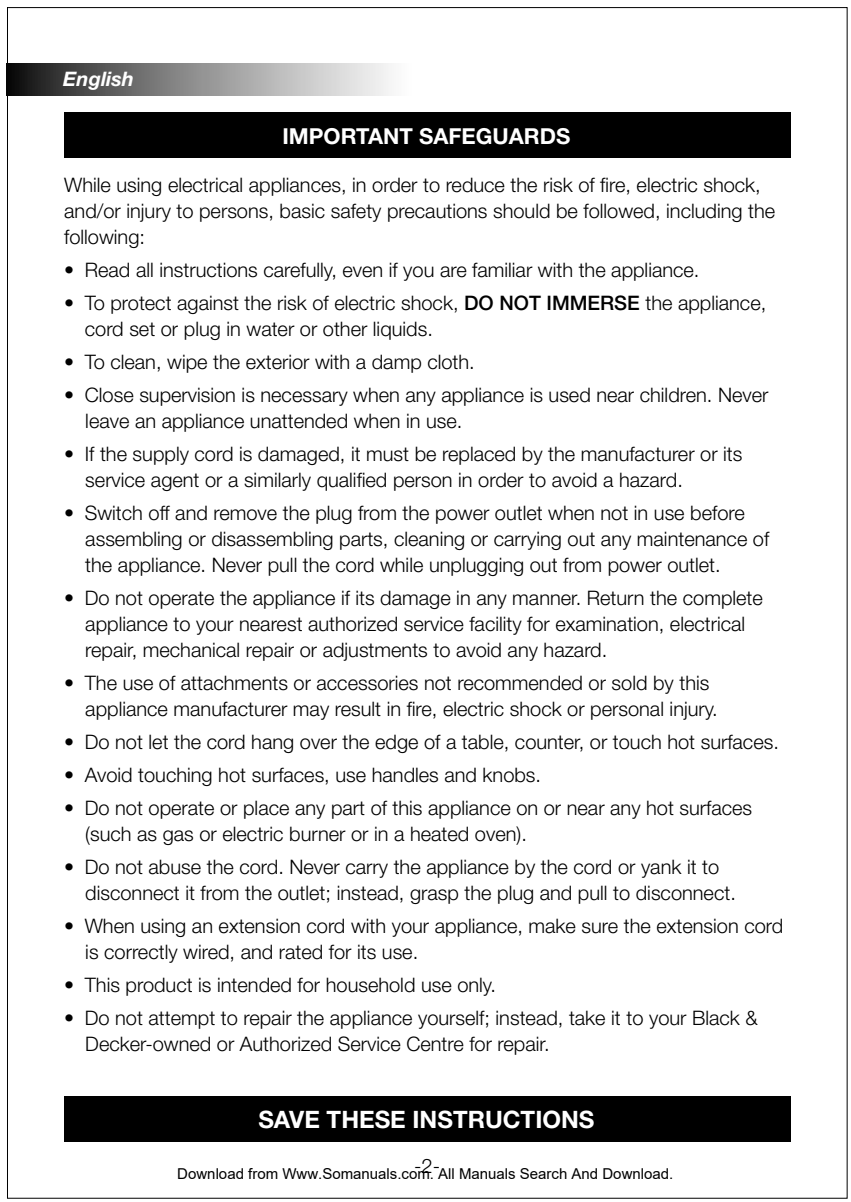
<style>
.page{position:relative;width:851px;height:1202px;background:#fff}
.page>*{position:absolute;margin:0;border:0;box-sizing:border-box;transform-origin:0 0}
.t1{font:700 24px "Helvetica Neue";color:#fff}
.t2{font:700 22px "Helvetica Neue";color:#fff}
.t3{font:300 20px/26px "Helvetica Neue";color:#000}
.t4{font:italic 700 20px "Helvetica Neue";color:#fff}
.t5{font:15px "Arial";color:#000}
.s1{font-weight:500}
</style>
<div class="page">
<div style="left:64px;top:112px;width:726px;height:46px;background:#000"></div>
<div style="left:64px;top:1096px;width:726px;height:45px;background:#000"></div>
<svg style="left:6px;top:64px;width:383px;height:32px;background:#8a8a8a"></svg>
<p class="t4" style="left:63px;top:72px;width:72px">English</p>
<p class="t2" style="left:282px;top:128px;width:289px">IMPORTANT SAFEGUARDS</p>
<p class="t3" style="left:64px;top:173px;width:712px">While using electrical appliances, in order to reduce the risk of fire, electric shock, and/or injury to persons, basic safety precautions should be followed, including the following:</p>
<p class="t3" style="left:64px;top:258px;width:636px">• Read all instructions carefully, even if you are familiar with the appliance.</p>
<p class="t3" style="left:85px;top:291px;width:682px;text-indent:-21px">• To protect against the risk of electric shock, <span class="s1">DO NOT IMMERSE</span> the appliance, cord set or plug in water or other liquids.</p>
<p class="t3" style="left:64px;top:350px;width:412px">• To clean, wipe the exterior with a damp cloth.</p>
<p class="t3" style="left:85px;top:383px;width:684px;text-indent:-21px">• Close supervision is necessary when any appliance is used near children. Never leave an appliance unattended when in use.</p>
<p class="t3" style="left:85px;top:442px;width:658px;text-indent:-21px">• If the supply cord is damaged, it must be replaced by the manufacturer or its service agent or a similarly qualified person in order to avoid a hazard.</p>
<p class="t3" style="left:85px;top:501px;width:685px;text-indent:-21px">• Switch off and remove the plug from the power outlet when not in use before assembling or disassembling parts, cleaning or carrying out any maintenance of the appliance. Never pull the cord while unplugging out from power outlet.</p>
<p class="t3" style="left:85px;top:586px;width:679px;text-indent:-21px">• Do not operate the appliance if its damage in any manner. Return the complete appliance to your nearest authorized service facility for examination, electrical repair, mechanical repair or adjustments to avoid any hazard.</p>
<p class="t3" style="left:85px;top:671px;width:634px;text-indent:-21px">• The use of attachments or accessories not recommended or sold by this appliance manufacturer may result in fire, electric shock or personal injury.</p>
<p class="t3" style="left:64px;top:730px;width:716px">• Do not let the cord hang over the edge of a table, counter, or touch hot surfaces.</p>
<p class="t3" style="left:64px;top:763px;width:478px">• Avoid touching hot surfaces, use handles and knobs.</p>
<p class="t3" style="left:85px;top:796px;width:668px;text-indent:-21px">• Do not operate or place any part of this appliance on or near any hot surfaces (such as gas or electric burner or in a heated oven).</p>
<p class="t3" style="left:85px;top:855px;width:652px;text-indent:-21px">• Do not abuse the cord. Never carry the appliance by the cord or yank it to disconnect it from the outlet; instead, grasp the plug and pull to disconnect.</p>
<p class="t3" style="left:85px;top:914px;width:699px;text-indent:-21px">• When using an extension cord with your appliance, make sure the extension cord is correctly wired, and rated for its use.</p>
<p class="t3" style="left:64px;top:973px;width:433px">• This product is intended for household use only.</p>
<p class="t3" style="left:85px;top:1006px;width:673px;text-indent:-21px">• Do not attempt to repair the appliance yourself; instead, take it to your Black &amp;<br>Decker-owned or Authorized Service Centre for repair.</p>
<p class="t1" style="left:258px;top:1110px;width:337px">SAVE THESE INSTRUCTIONS</p>
<p class="t3" style="left:414px;top:1154px;width:27px">-2-</p>
<p class="t5" style="left:177px;top:1165px;width:497px">Download from Www.Somanuals.com. All Manuals Search And Download.</p>
</div>
